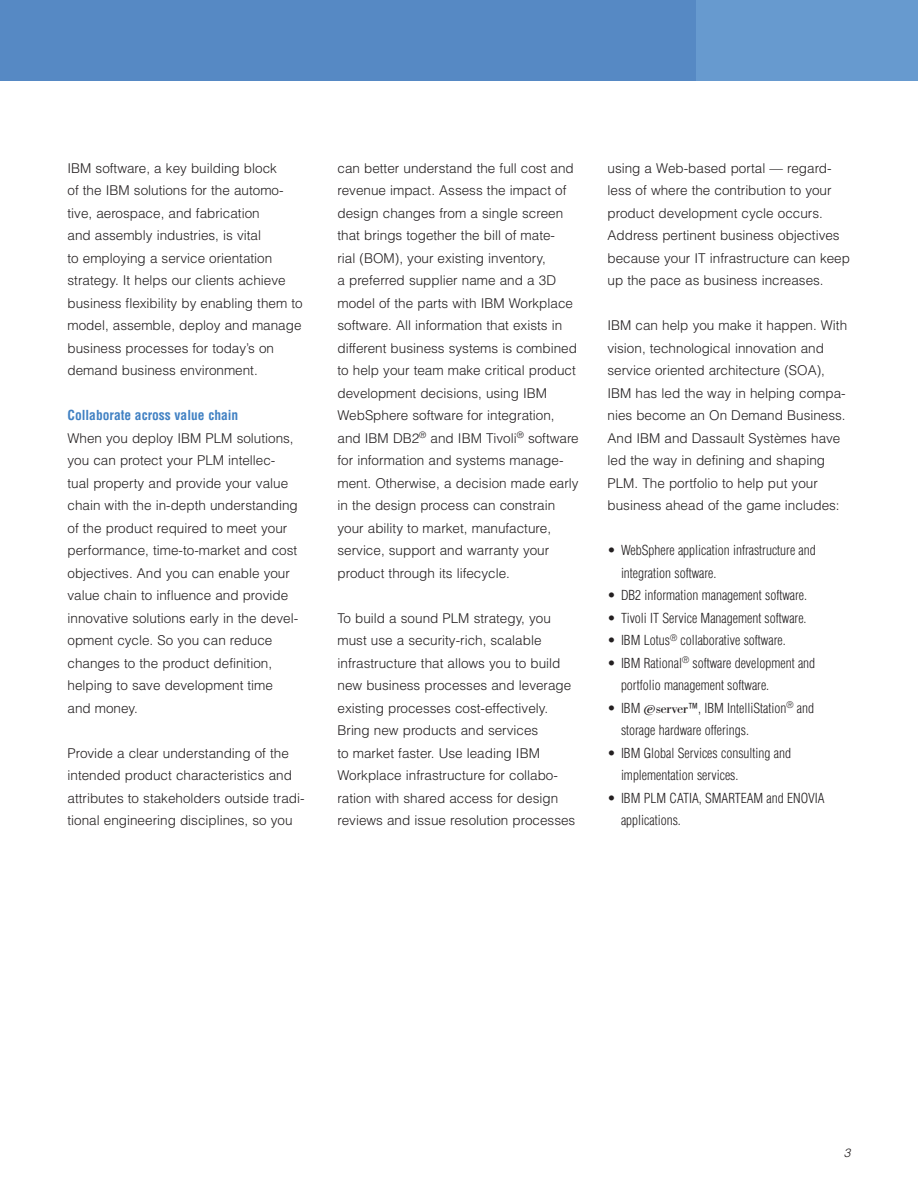
<style>
.page{position:relative;width:918px;height:1188px;background:#fff}
.page>*{position:absolute;margin:0;border:0;box-sizing:border-box;transform-origin:0 0}
.Body_1{font:300 13.5px/22.5px "Helvetica";color:#231f20}
.Bullet_1_Light_Cond{font:300 condensed 13.5px/22.5px "Helvetica";color:#231f20}
.Bullet_1_Light_Cond_Last{font:300 condensed 13.5px/22.5px "Helvetica";color:#231f20}
.Sub_1_A_Blue{font:700 condensed 13.5px "Helvetica";color:#4181c3}
.t1{font:italic 300 12px "Helvetica";color:#231f20}
.s1{font-family:"IB Meserver";font-weight:400;font-stretch:normal}
</style>
<div class="page">
<div style="left:0;top:0;width:918px;height:81px;background:#679acf"></div>
<div style="left:0;top:0;width:695px;height:81px;background:#5689c4"></div>
<p class="Body_1" style="left:68px;top:157px;width:237px">IBM software, a key building block<br>of the IBM solutions for the automo&shy;tive, aerospace, and fabrication<br>and assembly industries, is vital<br>to employing a service orientation strategy. It helps our clients achieve business flexibility by enabling them to model, assemble, deploy and manage business processes for today’s on demand business environment.</p>
<p class="Sub_1_A_Blue" style="left:68px;top:407px;width:172px">Collaborate across value chain</p>
<p class="Body_1" style="left:68px;top:427px;width:232px">When you deploy IBM PLM solutions, you can protect your PLM intellec&shy;tual property and provide your value chain with the in-depth understanding of the product required to meet your performance, time-to-market and cost objectives. And you can enable your value chain to influence and provide innovative solutions early in the devel&shy;opment cycle. So you can reduce changes to the product definition, helping to save development time and money.</p>
<p class="Body_1" style="left:68px;top:742px;width:239px">Provide a clear understanding of the intended product characteristics and attributes to stakeholders outside tradi&shy;tional engineering disciplines, so you</p>
<p class="Body_1" style="left:338px;top:157px;width:243px">can better understand the full cost and revenue impact. Assess the impact of design changes from a single screen that brings together the bill of mate-<br>rial (BOM), your existing inventory,<br>a preferred supplier name and a 3D model of the parts with IBM Workplace software. All information that exists in different business systems is combined to help your team make critical product development decisions, using IBM WebSphere software for integration, and IBM DB2<sup>®</sup> and IBM Tivoli<sup>®</sup> software for information and systems manage&shy;ment. Otherwise, a decision made early in the design process can constrain your ability to market, manufacture, service, support and warranty your product through its lifecycle.</p>
<p class="Body_1" style="left:338px;top:607px;width:239px">To build a sound PLM strategy, you must use a security-rich, scalable infrastructure that allows you to build new business processes and leverage existing processes cost-effectively.<br>Bring new products and services<br>to market faster. Use leading IBM Workplace infrastructure for collabo&shy;ration with shared access for design reviews and issue resolution processes</p>
<p class="Body_1" style="left:608px;top:157px;width:244px">using a Web-based portal — regard&shy;less of where the contribution to your product development cycle occurs.<br>Address pertinent business objectives because your IT infrastructure can keep up the pace as business increases.</p>
<p class="Body_1" style="left:608px;top:314px;width:241px">IBM can help you make it happen. With vision, technological innovation and service oriented architecture (SOA), IBM has led the way in helping compa&shy;nies become an On Demand Business.<br>And IBM and Dassault Systèmes have led the way in defining and shaping PLM. The portfolio to help put your business ahead of the game includes:</p>
<p class="Bullet_1_Light_Cond" style="left:621px;top:539px;width:196px;text-indent:-14px">• WebSphere application infrastructure and integration software.</p>
<p class="Bullet_1_Light_Cond" style="left:608px;top:584px;width:201px">• DB2 information management software.</p>
<p class="Bullet_1_Light_Cond" style="left:608px;top:607px;width:201px">• Tivoli IT Service Management software.</p>
<p class="Bullet_1_Light_Cond" style="left:608px;top:629px;width:180px">• IBM Lotus<sup>®</sup> collaborative software.</p>
<p class="Bullet_1_Light_Cond" style="left:621px;top:652px;width:196px;text-indent:-14px">• IBM Rational<sup>®</sup> software development and portfolio management software.</p>
<p class="Bullet_1_Light_Cond" style="left:621px;top:697px;width:195px;text-indent:-14px">• IBM <span class="s1">~</span>™, IBM IntelliStation<sup>®</sup> and storage hardware offerings.</p>
<p class="Bullet_1_Light_Cond" style="left:621px;top:742px;width:172px;text-indent:-14px">• IBM Global Services consulting and implementation services.</p>
<p class="Bullet_1_Light_Cond_Last" style="left:621px;top:787px;width:205px;text-indent:-14px">• IBM PLM CATIA, SMARTEAM and ENOVIA applications.</p>
<p class="t1" style="left:844px;top:1145px;width:8px">3</p>
</div>
